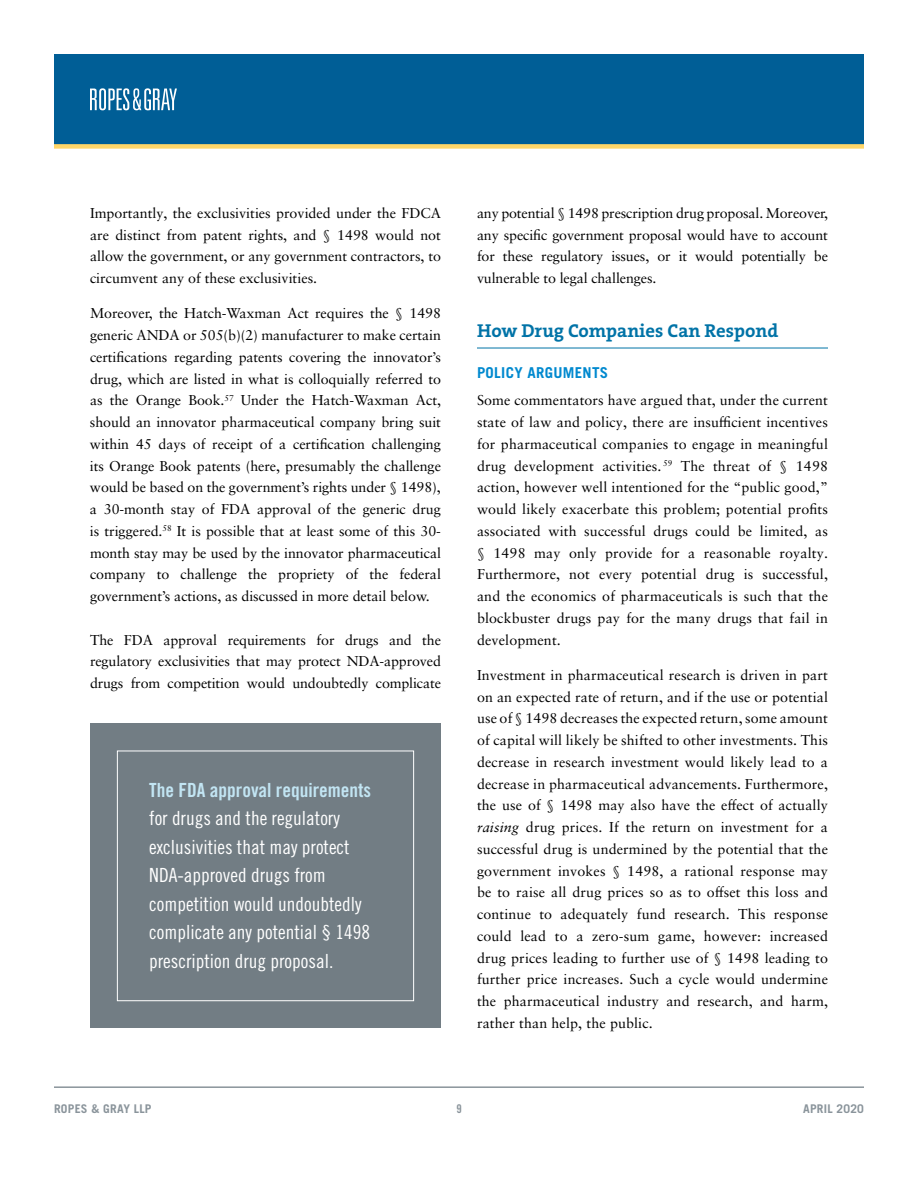
<style>
.page{position:relative;width:918px;height:1188px;background:#fff}
.page>*{position:absolute;margin:0;border:0;box-sizing:border-box;transform-origin:0 0}
.t1{font:19.5px/28.5px "Trade Gothic LT Pro Cn 18";color:#fff}
.t2{font:19.5px "Trade Gothic LT Pro Bd Cn 20";color:#c2e5f3}
.t3{font:700 18.75px "The Serif B W7";color:#0173a7}
.t4{font:700 15px "Trade Gothic LT Pro";letter-spacing:.02em;color:#0089cf}
.t5{font:14.25px/21.8px "Sabon LT Pro";letter-spacing:-.005em;color:#000;text-align:justify}
.t6{font:700 12px "Trade Gothic LT Pro";letter-spacing:.02em;color:#8a949b}
.t7{font:12px "Trade Gothic LT Pro Bd Cn 20";color:#8a949b}
.s1{font-style:italic}
</style>
<div class="page">
<div style="left:54px;top:54px;width:810px;height:92px;background:#005e96"></div>
<div style="left:54px;top:144px;width:810px;height:5px;background:#ffd668"></div>
<hr style="left:54px;top:1086px;width:810px;height:2px;background:#8a949b">
<svg style="left:90px;top:88px;width:87px;height:22px"></svg>
<hr style="left:477px;top:348px;width:351px;height:1px;background:#0173a7">
<div style="left:90px;top:724px;width:351px;height:304px;background:#727d84"></div>
<div style="left:117px;top:751px;width:297px;height:250px;border:1px solid #fff"></div>
<p class="t5" style="left:90px;top:202px;width:353px">Importantly, the exclusivities provided under the FDCA are distinct from patent rights, and § 1498 would not allow the government, or any government contractors, to circumvent any of these exclusivities.</p>
<p class="t5" style="left:90px;top:302px;width:353px">Moreover, the Hatch-Waxman Act requires the § 1498 generic ANDA or 505(b)(2) manufacturer to make certain certifications regarding patents covering the innovator’s drug, which are listed in what is colloquially referred to as the Orange Book.<sup>57</sup> Under the Hatch-Waxman Act, should an innovator pharmaceutical company bring suit within 45 days of receipt of a certification challenging its Orange Book patents (here, presumably the challenge would be based on the government’s rights under § 1498), a 30-month stay of FDA approval of the generic drug is triggered.<sup>58</sup> It is possible that at least some of this 30- month stay may be used by the innovator pharmaceutical company to challenge the propriety of the federal government’s actions, as discussed in more detail below.</p>
<p class="t5" style="left:90px;top:628px;width:353px">The FDA approval requirements for drugs and the regulatory exclusivities that may protect NDA-approved drugs from competition would undoubtedly complicate</p>
<h1 class="t2" style="left:149px;top:778px;width:223px">The FDA approval requirements</h1>
<h1 class="t1" style="left:149px;top:804px;width:222px">for drugs and the regulatory exclusivities that may protect<br>NDA-approved drugs from competition would undoubtedly complicate any potential § 1498 prescription drug proposal.</h1>
<p class="t5" style="left:477px;top:202px;width:353px">any potential § 1498 prescription drug proposal. Moreover, any specific government proposal would have to account for these regulatory issues, or it would potentially be vulnerable to legal challenges.</p>
<h2 class="t3" style="left:477px;top:318px;width:303px">How Drug Companies Can Respond</h2>
<p class="t4" style="left:477px;top:363px;width:133px">POLICY ARGUMENTS</p>
<p class="t5" style="left:477px;top:389px;width:353px">Some commentators have argued that, under the current state of law and policy, there are insufficient incentives for pharmaceutical companies to engage in meaningful drug development activities. <sup>59</sup> The threat of § 1498 action, however well intentioned for the “public good,” would likely exacerbate this problem; potential profits associated with successful drugs could be limited, as § 1498 may only provide for a reasonable royalty.<br>Furthermore, not every potential drug is successful, and the economics of pharmaceuticals is such that the blockbuster drugs pay for the many drugs that fail in development.</p>
<p class="t5" style="left:477px;top:664px;width:353px">Investment in pharmaceutical research is driven in part on an expected rate of return, and if the use or potential use of § 1498 decreases the expected return, some amount of capital will likely be shifted to other investments. This decrease in research investment would likely lead to a decrease in pharmaceutical advancements. Furthermore, the use of § 1498 may also have the effect of actually <span class="s1">raising</span> drug prices. If the return on investment for a successful drug is undermined by the potential that the government invokes § 1498, a rational response may be to raise all drug prices so as to offset this loss and continue to adequately fund research. This response could lead to a zero-sum game, however: increased drug prices leading to further use of § 1498 leading to further price increases. Such a cycle would undermine the pharmaceutical industry and research, and harm, rather than help, the public.</p>
<p class="t6" style="left:54px;top:1101px;width:99px">ROPES &amp; GRAY LLP</p>
<p class="t7" style="left:456px;top:1101px;width:7px">9</p>
<p class="t6" style="left:803px;top:1101px;width:62px">APRIL 2020</p>
</div>
